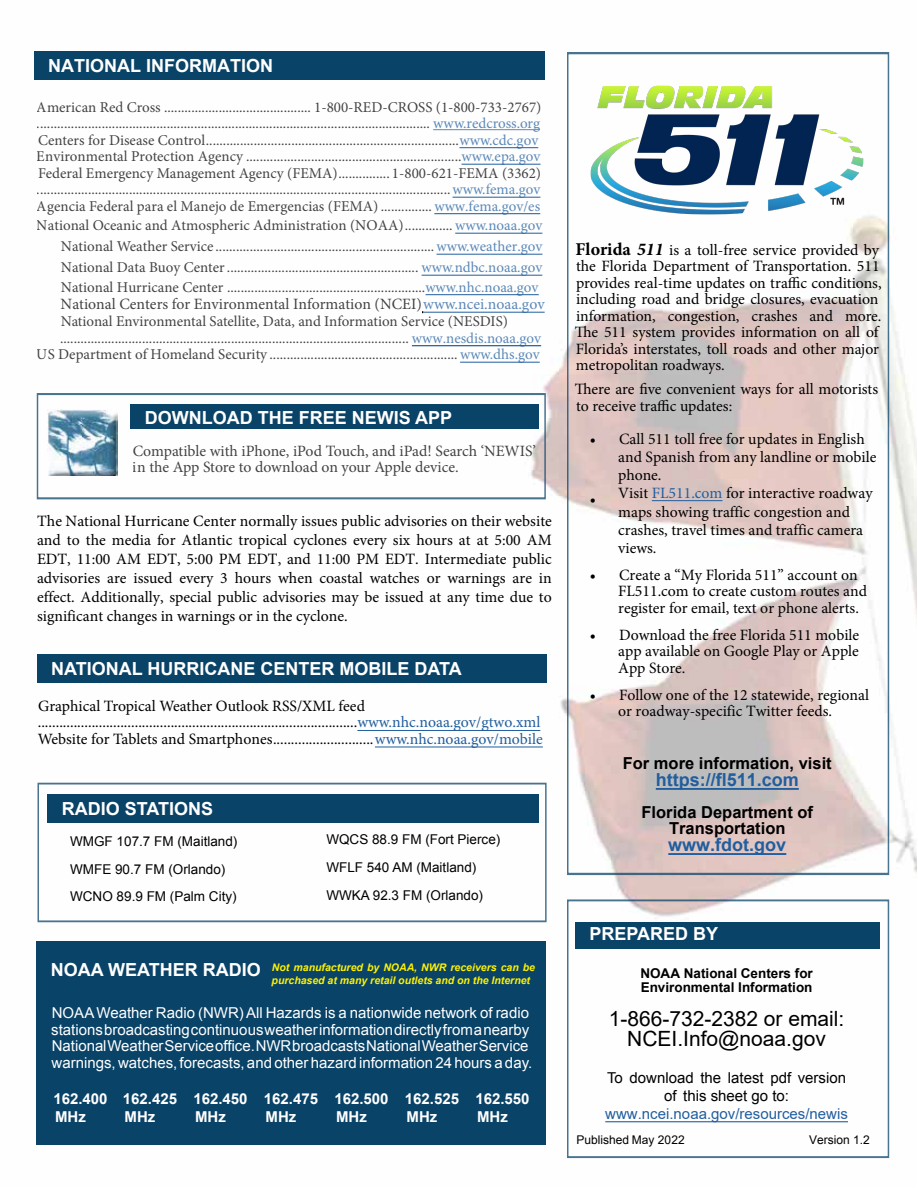
<style>
.page{position:relative;width:918px;height:1188px;background:#fff}
.page>*{position:absolute;margin:0;border:0;box-sizing:border-box;transform-origin:0 0}
.t1{font:21px/19.5px "Arial";color:#000;text-align:center}
.t2{font:700 18px "Arial";color:#fff}
.t3{font:700 18px "Arial";color:#215e9e}
.t4{font:700 18px "Arial";color:#fff}
.t5{font:700 16.5px/16.4px "Arial";color:#000;text-align:center}
.t6{font:15.75px/16.5px "Minion Pro";color:#000}
.t7{font:15px/16.5px "Minion Pro";color:#000}
.t8{font:15px/16.5px "Arial";color:#fff}
.t9{font:700 15px/18px "Arial";color:#fff}
.t10{font:15px/18px "Arial";color:#000;text-align:center}
.t11{font:15px "Arial";color:#215e9e}
.t12{font:13.5px/27.8px "Arial";color:#000}
.t13{font:700 13.5px/13.5px "Arial";color:#000}
.t14{font:12px "Arial";color:#000}
.t15{font:italic 700 10.5px/12.6px "Arial";color:#fff200}
.s1{color:#215e9e}
.s2{font-weight:700;font-size:18px}
.s3{font-weight:700;font-style:italic;font-size:18px}
</style>
<div class="page">
<img style="left:34px;top:51px;width:883px;height:1108px">
<div style="left:35px;top:52px;width:510px;height:28px;background:#094368"></div>
<hr style="left:433px;top:129px;width:107px;height:1px;background:#215e9e">
<img style="left:47px;top:409px;width:70px;height:67px">
<div style="left:130px;top:404px;width:409px;height:24px;background:#094368"></div>
<div style="left:575px;top:922px;width:304px;height:28px;background:#094368"></div>
<hr style="left:605px;top:1121px;width:243px;height:1px;background:#215e9e">
<hr style="left:357px;top:730px;width:183px;height:1px;background:#215e9e">
<hr style="left:375px;top:747px;width:168px;height:1px;background:#215e9e">
<div style="left:47px;top:794px;width:492px;height:29px;background:#094368"></div>
<div style="left:37px;top:654px;width:510px;height:29px;background:#094368"></div>
<div style="left:36px;top:941px;width:510px;height:204px;background:#094368"></div>
<img style="left:573px;top:66px;width:310px;height:164px">
<hr style="left:434px;top:213px;width:106px;height:1px;background:#215e9e">
<hr style="left:460px;top:362px;width:80px;height:1px;background:#215e9e">
<hr style="left:426px;top:294px;width:113px;height:1px;background:#215e9e">
<hr style="left:459px;top:147px;width:79px;height:1px;background:#215e9e">
<hr style="left:462px;top:164px;width:79px;height:1px;background:#215e9e">
<hr style="left:453px;top:197px;width:87px;height:1px;background:#215e9e">
<hr style="left:455px;top:233px;width:87px;height:1px;background:#215e9e">
<hr style="left:437px;top:254px;width:105px;height:1px;background:#215e9e">
<hr style="left:422px;top:275px;width:120px;height:1px;background:#215e9e">
<hr style="left:423px;top:312px;width:122px;height:1px;background:#215e9e">
<hr style="left:652px;top:500px;width:71px;height:1px;background:#215e9e">
<hr style="left:668px;top:853px;width:118px;height:2px;background:#215e9e">
<hr style="left:656px;top:788px;width:143px;height:2px;background:#215e9e">
<hr style="left:412px;top:345px;width:129px;height:1px;background:#215e9e">
<p class="t4" style="left:48px;top:54px;width:226px">NATIONAL INFORMATION</p>
<p class="t7" style="left:37px;top:99px;width:506px">American Red Cross ........................................... 1-800-RED-CROSS (1-800-733-2767) ................................................................................................................... <span class="s1">www.redcross.org </span>Centers for Disease Control ..........................................................................<span class="s1">www.cdc.gov </span>Environmental Protection Agency ...............................................................<span class="s1">www.epa.gov </span>Federal Emergency Management Agency (FEMA)............... 1-800-621-FEMA (3362) .........................................................................................................................<span class="s1">www.fema.gov </span>Agencia Federal para el Manejo de Emergencias (FEMA) ............... <span class="s1">www.fema.gov/es</span></p>
<p class="t7" style="left:61px;top:215px;width:483px;line-height:21px;text-align:justify;text-indent:-24px">National Oceanic and Atmospheric Administration (NOAA) .............. <span class="s1">www.noaa.gov </span>National Weather Service ................................................................<span class="s1">www.weather.gov </span>National Data Buoy Center ........................................................ <span class="s1">www.ndbc.noaa.gov</span></p>
<p class="t7" style="left:61px;top:279px;width:479px">National Hurricane Center ..........................................................<span class="s1">www.nhc.noaa.gov</span></p>
<p class="t6" style="left:61px;top:296px;width:486px">National Centers for Environmental Information (NCEI)<span class="s1">www.ncei.noaa.gov</span></p>
<p class="t7" style="left:61px;top:313px;width:449px">National Environmental Satellite, Data, and Information Service (NESDIS)</p>
<p class="t7" style="left:60px;top:330px;width:483px">...................................................................................................... <span class="s1">www.nesdis.noaa.gov</span></p>
<p class="t7" style="left:37px;top:346px;width:505px">US Department of Homeland Security ....................................................... <span class="s1">www.dhs.gov</span></p>
<p class="t2" style="left:145px;top:406px;width:309px">DOWNLOAD THE FREE NEWIS APP</p>
<p class="t6" style="left:133px;top:442px;width:405px">Compatible with iPhone, iPod Touch, and iPad! Search ‘NEWIS’ in the App Store to download on your Apple device.</p>
<p class="t6" style="left:37px;top:512px;width:516px;line-height:18.9px;text-align:justify">The National Hurricane Center normally issues public advisories on their website and to the media for Atlantic tropical cyclones every six hours at at 5:00 AM EDT, 11:00 AM EDT, 5:00 PM EDT, and 11:00 PM EDT. Intermediate public advisories are issued every 3 hours when coastal watches or warnings are in effect. Additionally, special public advisories may be issued at any time due to significant changes in warnings or in the cyclone.</p>
<p class="t2" style="left:51px;top:657px;width:412px">NATIONAL HURRICANE CENTER MOBILE DATA</p>
<p class="t6" style="left:38px;top:698px;width:507px">Graphical Tropical Weather Outlook RSS/XML feed .........................................................................................<span class="s1">www.nhc.noaa.gov/gtwo.xml<br></span>Website for Tablets and Smartphones ............................<span class="s1">www.nhc.noaa.gov/mobile</span></p>
<p class="t2" style="left:62px;top:797px;width:153px">RADIO STATIONS</p>
<p class="t12" style="left:70px;top:827px;width:169px">WMGF 107.7 FM (Maitland)<br>WMFE 90.7 FM (Orlando)<br>WCNO 89.9 FM (Palm City)</p>
<p class="t12" style="left:326px;top:826px;width:176px">WQCS 88.9 FM (Fort Pierce)<br>WFLF 540 AM (Maitland)<br>WWKA 92.3 FM (Orlando)</p>
<p class="t2" style="left:51px;top:958px;width:211px">NOAA WEATHER RADIO</p>
<p class="t8" style="left:51px;top:1005px;width:483px">NOAA Weather Radio (NWR) All Hazards is a nationwide network of radio stations broadcasting continuous weather information directly from a nearby National Weather Service office. NWR broadcasts National Weather Service warnings, watches, forecasts, and other hazard information 24 hours a day.</p>
<p class="t9" style="left:53px;top:1090px;width:56px">162.400<br>MHz</p>
<p class="t9" style="left:123px;top:1090px;width:56px">162.425<br>MHz</p>
<p class="t9" style="left:193px;top:1090px;width:56px">162.450<br>MHz</p>
<p class="t9" style="left:264px;top:1090px;width:56px">162.475<br>MHz</p>
<p class="t9" style="left:334px;top:1090px;width:56px">162.500<br>MHz</p>
<p class="t9" style="left:405px;top:1090px;width:56px">162.525<br>MHz</p>
<p class="t9" style="left:475px;top:1090px;width:56px">162.550<br>MHz</p>
<p class="t15" style="left:272px;top:962px;width:265px">Not manufactured by NOAA, NWR receivers can be purchased at many retail outlets and on the Internet</p>
<p class="t6" style="left:575px;top:242px;width:308px"><span class="s2">Florida</span> <span class="s3">511</span> is a toll-free service provided by the Florida Department of Transportation. 511 provides real-time updates on traffic conditions, including road and bridge closures, evacuation information, congestion, crashes and more.<br>The 511 system provides information on all of Florida’s interstates, toll roads and other major metropolitan roadways.</p>
<p class="t6" style="left:575px;top:381px;width:305px">There are five convenient ways for all motorists to receive traffic updates:</p>
<p class="t6" style="left:590px;top:431px;width:8px">•</p>
<p class="t6" style="left:618px;top:430px;width:260px;line-height:18.1px">Call 511 toll free for updates in English and Spanish from any landline or mobile phone.<br>Visit <span class="s1">FL511.com</span> for interactive roadway maps showing traffic congestion and crashes, travel times and traffic camera views.</p>
<p class="t6" style="left:618px;top:567px;width:250px;text-indent:-28px">• Create a “My Florida 511” account on<br>FL511.com to create custom routes and register for email, text or phone alerts.</p>
<p class="t6" style="left:618px;top:627px;width:243px;text-align:justify;text-indent:-28px">• Download the free Florida 511 mobile app available on Google Play or Apple App Store.</p>
<p class="t6" style="left:590px;top:686px;width:281px;text-align:center">• Follow one of the 12 statewide, regional or roadway-specific Twitter feeds.</p>
<p class="t5" style="left:623px;top:756px;width:211px">For more information, visit</p>
<p class="t3" style="left:656px;top:767px;width:145px">https://fl511.com</p>
<p class="t5" style="left:642px;top:804px;width:173px">Florida Department of<br>Transportation</p>
<p class="t3" style="left:668px;top:832px;width:120px">www.fdot.gov</p>
<p class="t6" style="left:590px;top:490px;width:8px">•</p>
<p class="t2" style="left:590px;top:922px;width:130px">PREPARED BY</p>
<p class="t13" style="left:640px;top:967px;width:174px">NOAA National Centers for<br>Environmental Information</p>
<h1 class="t1" style="left:609px;top:1009px;width:237px">1-866-732-2382 or email:<br>NCEI.Info@noaa.gov</h1>
<p class="t10" style="left:607px;top:1069px;width:241px">To download the latest pdf version of this sheet go to:</p>
<p class="t11" style="left:605px;top:1103px;width:244px">www.ncei.noaa.gov/resources/newis</p>
<p class="t14" style="left:576px;top:1132px;width:110px">Published May 2022</p>
<p class="t14" style="left:809px;top:1132px;width:62px">Version 1.2</p>
</div>
